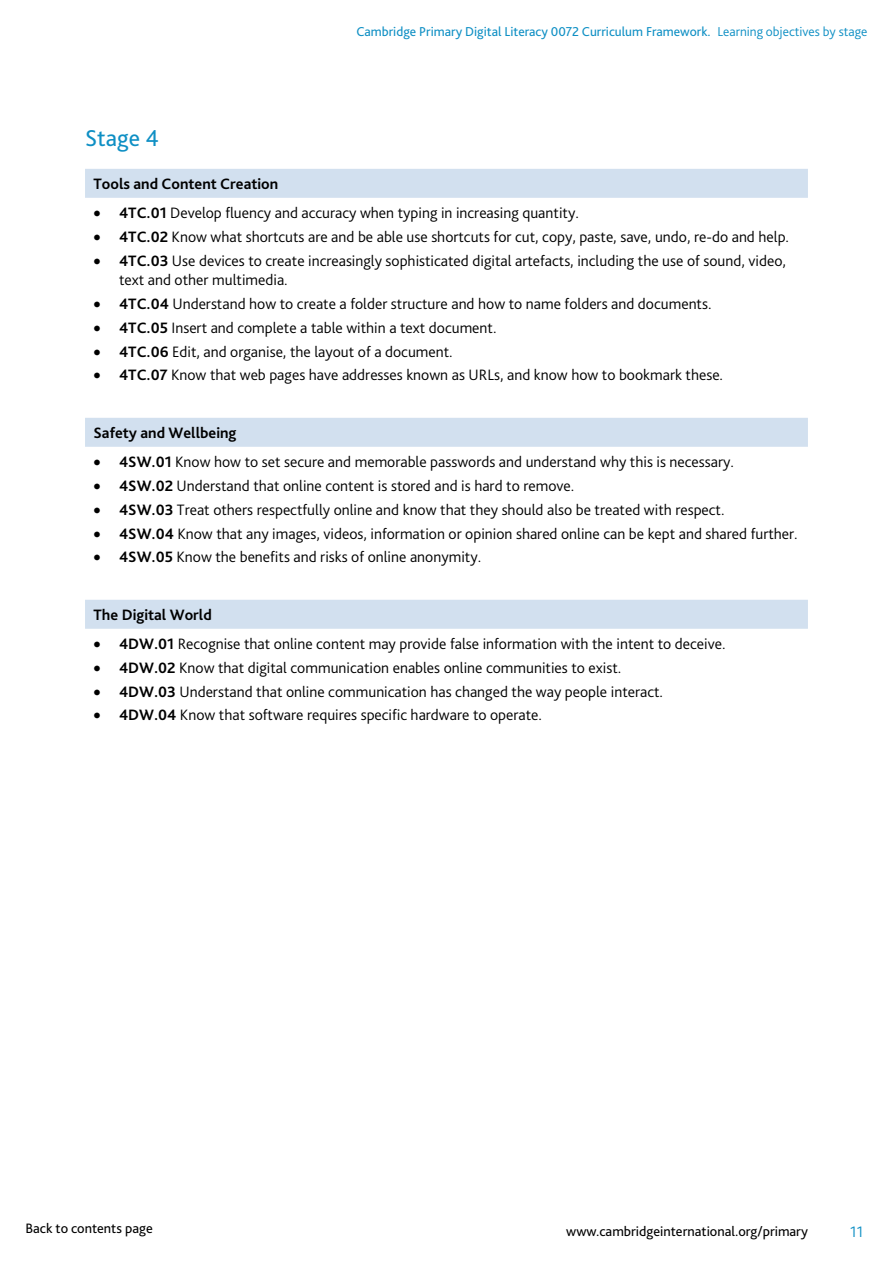
<style>
.page{position:relative;width:893px;height:1263px;background:#fff}
.page>*{position:absolute;margin:0;border:0;box-sizing:border-box;transform-origin:0 0}
.t1{font:24px "Bliss Pro";color:#0e8fc4}
.t2{font:300 15.75px/19.5px "Bliss Pro";color:#000}
.t3{font:700 15.75px "Bliss Pro";color:#000}
.t4{font:300 15.75px "Bliss Pro";color:#0e8fc4}
.t5{font:14.25px "Bliss Pro";color:#000}
.t6{font:13.5px "Bliss Pro";color:#0e8fc4}
.s1{font-weight:300}
.s2{font-weight:700}
</style>
<div class="page">
<svg style="left:85px;top:169px;width:723px;height:460px"></svg>
<p class="t6" style="left:356px;top:23px;width:512px">Cambridge Primary Digital Literacy 0072 Curriculum Framework. <span class="s1">Learning objectives by stage</span></p>
<h1 class="t1" style="left:85px;top:123px;width:75px">Stage 4</h1>
<p class="t3" style="left:94px;top:174px;width:186px">Tools and Content Creation</p>
<p class="t2" style="left:94px;top:203px;width:487px">• <span class="s2">4TC.01</span> Develop fluency and accuracy when typing in increasing quantity.</p>
<p class="t2" style="left:94px;top:227px;width:697px">• <span class="s2">4TC.02</span> Know what shortcuts are and be able use shortcuts for cut, copy, paste, save, undo, re-do and help.</p>
<p class="t2" style="left:119px;top:251px;width:668px;text-indent:-26px">• <span class="s2">4TC.03</span> Use devices to create increasingly sophisticated digital artefacts, including the use of sound, video, text and other multimedia.</p>
<p class="t2" style="left:94px;top:294px;width:619px">• <span class="s2">4TC.04</span> Understand how to create a folder structure and how to name folders and documents.</p>
<p class="t2" style="left:94px;top:318px;width:404px">• <span class="s2">4TC.05</span> Insert and complete a table within a text document.</p>
<p class="t2" style="left:94px;top:341px;width:361px">• <span class="s2">4TC.06</span> Edit, and organise, the layout of a document.</p>
<p class="t2" style="left:94px;top:365px;width:631px">• <span class="s2">4TC.07</span> Know that web pages have addresses known as URLs, and know how to bookmark these.</p>
<p class="t3" style="left:94px;top:423px;width:144px">Safety and Wellbeing</p>
<p class="t2" style="left:94px;top:452px;width:642px">• <span class="s2">4SW.01</span> Know how to set secure and memorable passwords and understand why this is necessary.</p>
<p class="t2" style="left:94px;top:476px;width:482px">• <span class="s2">4SW.02</span> Understand that online content is stored and is hard to remove.</p>
<p class="t2" style="left:94px;top:500px;width:632px">• <span class="s2">4SW.03</span> Treat others respectfully online and know that they should also be treated with respect.</p>
<p class="t2" style="left:94px;top:523px;width:706px">• <span class="s2">4SW.04</span> Know that any images, videos, information or opinion shared online can be kept and shared further.</p>
<p class="t2" style="left:94px;top:547px;width:389px">• <span class="s2">4SW.05</span> Know the benefits and risks of online anonymity.</p>
<p class="t3" style="left:94px;top:605px;width:120px">The Digital World</p>
<p class="t2" style="left:94px;top:634px;width:633px">• <span class="s2">4DW.01</span> Recognise that online content may provide false information with the intent to deceive.</p>
<p class="t2" style="left:94px;top:658px;width:529px">• <span class="s2">4DW.02</span> Know that digital communication enables online communities to exist.</p>
<p class="t2" style="left:94px;top:682px;width:571px">• <span class="s2">4DW.03</span> Understand that online communication has changed the way people interact.</p>
<p class="t2" style="left:94px;top:705px;width:450px">• <span class="s2">4DW.04</span> Know that software requires specific hardware to operate.</p>
<p class="t5" style="left:26px;top:1219px;width:129px">Back to contents page</p>
<p class="t5" style="left:566px;top:1222px;width:243px">www.cambridgeinternational.org/primary</p>
<p class="t4" style="left:850px;top:1222px;width:14px">11</p>
</div>
